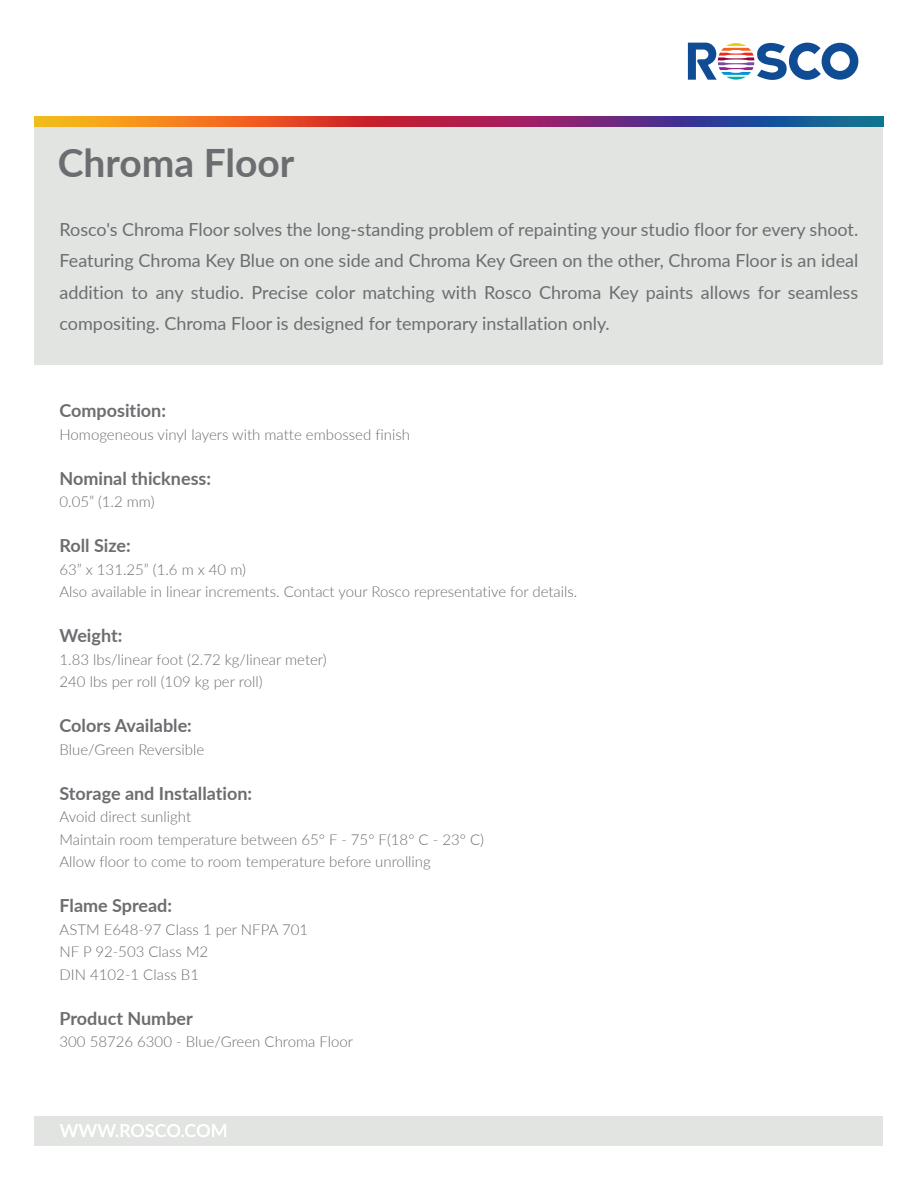
<style>
.page{position:relative;width:918px;height:1188px;background:#fff}
.page>*{position:absolute;margin:0;border:0;box-sizing:border-box;transform-origin:0 0}
.t1{font:700 39px "Lato";color:#6c6d70}
.t2{font:18px/31.5px "Lato";color:#6c6d70;text-align:justify}
.t3{font:700 18px "Lato";color:#6c6d70}
.t4{font:300 15px/22.5px "Lato";color:#6c6d70}
</style>
<div class="page">
<svg style="left:688px;top:43px;width:170px;height:37px"></svg>
<div style="left:35px;top:126px;width:848px;height:239px;background:#e2e4e2"></div>
<div style="left:35px;top:1116px;width:848px;height:30px;background:#e2e4e2"></div>
<img style="left:35px;top:117px;width:848px;height:9px">
<svg style="left:60px;top:1124px;width:166px;height:13px"></svg>
<h1 class="t1" style="left:58px;top:135px;width:238px">Chroma Floor</h1>
<p class="t2" style="left:60px;top:212px;width:800px">Rosco's Chroma Floor solves the long-standing problem of repainting your studio floor for every shoot.<br>Featuring Chroma Key Blue on one side and Chroma Key Green on the other, Chroma Floor is an ideal addition to any studio. Precise color matching with Rosco Chroma Key paints allows for seamless compositing. Chroma Floor is designed for temporary installation only.</p>
<p class="t3" style="left:60px;top:397px;width:108px">Composition:</p>
<p class="t4" style="left:60px;top:423px;width:352px">Homogeneous vinyl layers with matte embossed finish</p>
<p class="t3" style="left:60px;top:465px;width:153px">Nominal thickness:</p>
<p class="t4" style="left:60px;top:490px;width:97px">0.05” (1.2 mm)</p>
<p class="t3" style="left:60px;top:532px;width:73px">Roll Size:</p>
<p class="t4" style="left:60px;top:558px;width:519px">63” x 131.25” (1.6 m x 40 m)<br>Also available in linear increments. Contact your Rosco representative for details.</p>
<p class="t3" style="left:60px;top:622px;width:64px">Weight:</p>
<p class="t4" style="left:60px;top:648px;width:269px">1.83 lbs/linear foot (2.72 kg/linear meter)<br>240 lbs per roll (109 kg per roll)</p>
<p class="t3" style="left:60px;top:712px;width:134px">Colors Available:</p>
<p class="t4" style="left:60px;top:738px;width:146px">Blue/Green Reversible</p>
<p class="t3" style="left:60px;top:780px;width:194px">Storage and Installation:</p>
<p class="t4" style="left:60px;top:805px;width:426px">Avoid direct sunlight<br>Maintain room temperature between 65° F - 75° F(18° C - 23° C)<br>Allow floor to come to room temperature before unrolling</p>
<p class="t3" style="left:60px;top:892px;width:114px">Flame Spread:</p>
<p class="t4" style="left:60px;top:918px;width:250px">ASTM E648-97 Class 1 per NFPA 701<br>NF P 92-503 Class M2<br>DIN 4102-1 Class B1</p>
<p class="t3" style="left:60px;top:1005px;width:135px">Product Number</p>
<p class="t4" style="left:60px;top:1030px;width:295px">300 58726 6300 - Blue/Green Chroma Floor</p>
</div>
